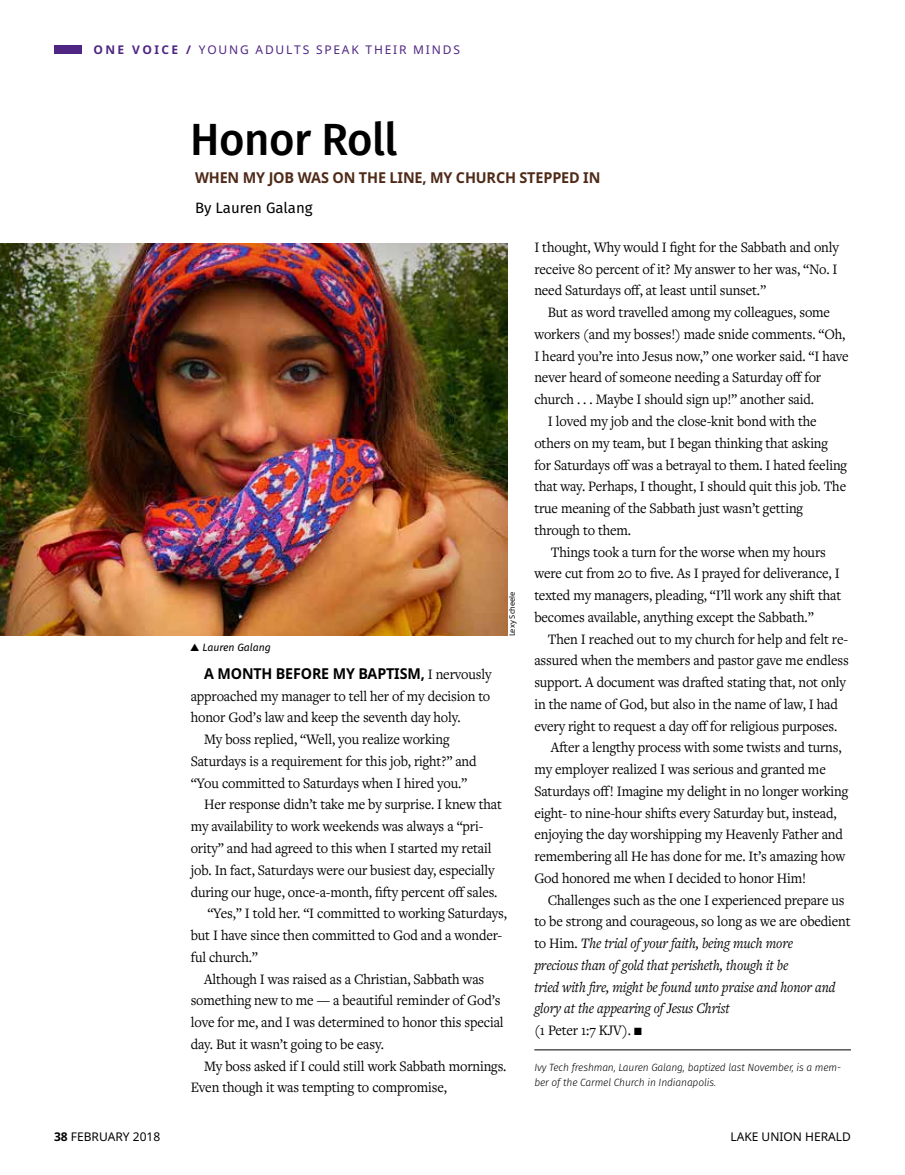
<style>
.page{position:relative;width:905px;height:1175px;background:#fff}
.page>*{position:absolute;margin:0;border:0;box-sizing:border-box;transform-origin:0 0}
.t1{font:500 45px "Fira Sans";letter-spacing:-.01em;color:#000}
.t2{font:15px/21.8px "Freight Text Pro";letter-spacing:-.01em;color:#000;text-align:justify;scale:.95 1}
.t3{font:italic 15px "Freight Text Pro";letter-spacing:-.01em;color:#000;scale:.95 1}
.t4{font:700 15px "Noto Sans";letter-spacing:-.01em;color:#4f2a18;scale:.96 1}
.t5{font:700 15px "Noto Sans";letter-spacing:-.01em;color:#000;scale:.95 1}
.t6{font:15px "Fira Sans";color:#000}
.t7{font:12px "Noto Sans";letter-spacing:.15em;color:#4f2683}
.t8{font:12px "Noto Sans";color:#000}
.t9{font:italic 300 10.5px/15px "Fira Sans";letter-spacing:-.01em;color:#000}
.t10{font:italic 10.5px "Fira Sans";color:#000}
.t11{font:7.5px "Noto Sans";color:#000}
.s1{font-weight:700}
.s2{font-family:"Freight Text Pro";font-weight:400}
.s3{font-style:normal}
</style>
<div class="page">
<div style="left:54px;top:45px;width:27px;height:9px;background:#4f2683"></div>
<hr style="left:534px;top:1049px;width:317px;height:1px;background:#000">
<img style="left:0;top:243px;width:507px;height:393px">
<p class="t7" style="left:93px;top:41px;width:368px"><span class="s1">ONE VOICE /</span> YOUNG ADULTS SPEAK THEIR MINDS</p>
<h1 class="t1" style="left:190px;top:103px;width:209px">Honor Roll</h1>
<p class="t4" style="left:195px;top:167px;width:424px">WHEN MY JOB WAS ON THE LINE, MY CHURCH STEPPED IN</p>
<p class="t6" style="left:195px;top:197px;width:119px">By Lauren Galang</p>
<p class="t10" style="left:190px;top:639px;width:82px">▲ Lauren Galang</p>
<p class="t11" style="left:507px;top:636px;width:46px;rotate:-90deg">Lexy Scheele</p>
<p class="t5" style="left:204px;top:663px;width:304px">A MONTH BEFORE MY BAPTISM, <span class="s2">I nervously</span></p>
<p class="t2" style="left:191px;top:684px;width:317px">approached my manager to tell her of my decision to</p>
<p class="t2" style="left:191px;top:706px;width:286px">honor God’s law and keep the seventh day holy.</p>
<p class="t2" style="left:204px;top:728px;width:260px">My boss replied, “Well, you realize working</p>
<p class="t2" style="left:191px;top:749px;width:302px">Saturdays is a requirement for this job, right?” and</p>
<p class="t2" style="left:191px;top:771px;width:292px">“You committed to Saturdays when I hired you.”</p>
<p class="t2" style="left:204px;top:793px;width:315px">Her response didn’t take me by surprise. I knew that</p>
<p class="t2" style="left:191px;top:815px;width:309px">my availability to work weekends was always a “pri-</p>
<p class="t2" style="left:191px;top:836px;width:318px">ority” and had agreed to this when I started my retail</p>
<p class="t2" style="left:191px;top:858px;width:321px">job. In fact, Saturdays were our busiest day, especially</p>
<p class="t2" style="left:191px;top:880px;width:324px">during our huge, once-a-month, fifty percent off sales.</p>
<p class="t2" style="left:207px;top:902px;width:317px">“Yes,” I told her. “I committed to working Saturdays,</p>
<p class="t2" style="left:191px;top:923px;width:329px">but I have since then committed to God and a wonder-</p>
<p class="t2" style="left:191px;top:945px;width:72px">ful church.”</p>
<p class="t2" style="left:204px;top:967px;width:296px">Although I was raised as a Christian, Sabbath was</p>
<p class="t2" style="left:191px;top:989px;width:328px">something new to me — a beautiful reminder of God’s</p>
<p class="t2" style="left:191px;top:1010px;width:331px">love for me, and I was determined to honor this special</p>
<p class="t2" style="left:191px;top:1032px;width:205px">day. But it wasn’t going to be easy.</p>
<p class="t2" style="left:204px;top:1054px;width:319px">My boss asked if I could still work Sabbath mornings.</p>
<p class="t2" style="left:191px;top:1076px;width:271px">Even though it was tempting to compromise,</p>
<p class="t2" style="left:534px;top:236px;width:322px">I thought, Why would I fight for the Sabbath and only receive 80 percent of it? My answer to her was, “No. I need Saturdays off, at least until sunset.”</p>
<p class="t2" style="left:548px;top:301px;width:298px">But as word travelled among my colleagues, some</p>
<p class="t2" style="left:534px;top:323px;width:329px">workers (and my bosses!) made snide comments. “Oh,</p>
<p class="t2" style="left:534px;top:344px;width:332px">I heard you’re into Jesus now,” one worker said. “I have</p>
<p class="t2" style="left:534px;top:366px;width:303px">never heard of someone needing a Saturday off for</p>
<p class="t2" style="left:534px;top:388px;width:296px">church . . . Maybe I should sign up!” another said.</p>
<p class="t2" style="left:548px;top:410px;width:284px">I loved my job and the close-knit bond with the</p>
<p class="t2" style="left:534px;top:431px;width:311px">others on my team, but I began thinking that asking</p>
<p class="t2" style="left:534px;top:453px;width:331px">for Saturdays off was a betrayal to them. I hated feeling</p>
<p class="t2" style="left:534px;top:475px;width:330px">that way. Perhaps, I thought, I should quit this job. The</p>
<p class="t2" style="left:534px;top:497px;width:284px">true meaning of the Sabbath just wasn’t getting</p>
<p class="t2" style="left:534px;top:518px;width:103px">through to them.</p>
<p class="t2" style="left:551px;top:540px;width:291px">Things took a turn for the worse when my hours</p>
<p class="t2" style="left:534px;top:562px;width:323px">were cut from 20 to five. As I prayed for deliverance, I</p>
<p class="t2" style="left:534px;top:584px;width:325px">texted my managers, pleading, “I’ll work any shift that</p>
<p class="t2" style="left:534px;top:605px;width:295px">becomes available, anything except the Sabbath.”</p>
<p class="t2" style="left:548px;top:627px;width:317px">Then I reached out to my church for help and felt re-</p>
<p class="t2" style="left:534px;top:649px;width:332px">assured when the members and pastor gave me endless</p>
<p class="t2" style="left:534px;top:671px;width:329px">support. A document was drafted stating that, not only</p>
<p class="t2" style="left:534px;top:692px;width:321px">in the name of God, but also in the name of law, I had</p>
<p class="t2" style="left:534px;top:714px;width:320px">every right to request a day off for religious purposes.</p>
<p class="t2" style="left:551px;top:736px;width:307px">After a lengthy process with some twists and turns,</p>
<p class="t2" style="left:534px;top:758px;width:308px">my employer realized I was serious and granted me</p>
<p class="t2" style="left:534px;top:779px;width:332px">Saturdays off! Imagine my delight in no longer working</p>
<p class="t2" style="left:534px;top:801px;width:320px">eight- to nine-hour shifts every Saturday but, instead,</p>
<p class="t2" style="left:534px;top:823px;width:326px">enjoying the day worshipping my Heavenly Father and</p>
<p class="t2" style="left:534px;top:845px;width:329px">remembering all He has done for me. It’s amazing how</p>
<p class="t2" style="left:534px;top:866px;width:287px">God honored me when I decided to honor Him!</p>
<p class="t2" style="left:548px;top:888px;width:314px">Challenges such as the one I experienced prepare us</p>
<p class="t2" style="left:534px;top:910px;width:334px">to be strong and courageous, so long as we are obedient</p>
<p class="t3" style="left:534px;top:933px;width:274px"><span class="s3">to Him.</span> The trial of your faith, being much more</p>
<p class="t3" style="left:534px;top:955px;width:269px">precious than of gold that perisheth, though it be</p>
<p class="t3" style="left:534px;top:977px;width:318px">tried with fire, might be found unto praise and honor and</p>
<p class="t3" style="left:534px;top:998px;width:207px">glory at the appearing of Jesus Christ</p>
<p class="t2" style="left:534px;top:1019px;width:115px">(1 Peter 1:7 KJV). ■</p>
<p class="t9" style="left:534px;top:1059px;width:308px">Ivy Tech freshman, Lauren Galang, baptized last November, is a mem&shy;ber of the Carmel Church in Indianapolis.</p>
<p class="t8" style="left:54px;top:1128px;width:108px"><span class="s1">38</span> FEBRUARY 2018</p>
<p class="t8" style="left:730px;top:1128px;width:122px">LAKE UNION HERALD</p>
</div>
